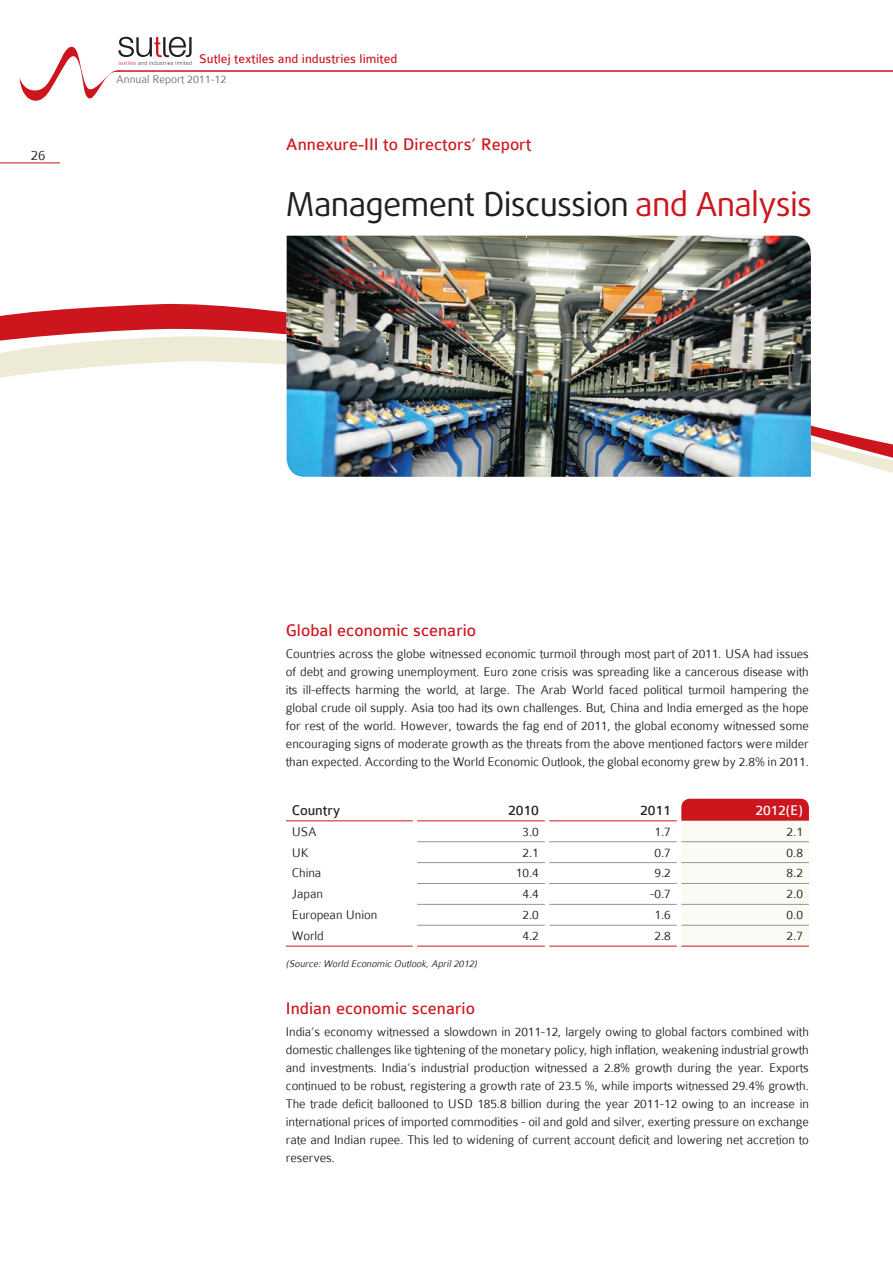
<style>
.page{position:relative;width:893px;height:1264px;background:#fff}
.page>*{position:absolute;margin:0;border:0;box-sizing:border-box;transform-origin:0 0}
.t1{font:33px "Daxline Pro";letter-spacing:-.02em;color:#231f20}
.t2{font:18px "Colaborate";color:#cd151d}
.t3{font:15px "Colaborate";letter-spacing:-.005em;color:#231f20}
.t4{font:15px "Colaborate";color:#fff}
.t5{font:300 15px "Colaborate";color:#231f20}
.t6{font:300 13.5px/18px "Colaborate";letter-spacing:-.005em;color:#231f20;text-align:justify}
.t7{font:13.5px "Colaborate";color:#cd151d}
.t8{font:300 12px "Colaborate";color:#6c6d70}
.t9{font:italic 300 10.5px "Colaborate";color:#231f20}
.s1{color:#cd151d}
</style>
<div class="page">
<svg style="left:0;top:235px;width:893px;height:238px"></svg>
<svg style="left:681px;top:798px;width:128px;height:128px"></svg>
<hr style="left:681px;top:841px;width:128px;height:1px;background:#939598">
<hr style="left:681px;top:862px;width:128px;height:1px;background:#939598">
<hr style="left:681px;top:883px;width:128px;height:1px;background:#939598">
<hr style="left:681px;top:903px;width:128px;height:1px;background:#939598">
<hr style="left:681px;top:924px;width:128px;height:1px;background:#939598">
<hr style="left:549px;top:883px;width:128px;height:1px;background:#939598">
<hr style="left:549px;top:903px;width:128px;height:1px;background:#939598">
<hr style="left:549px;top:924px;width:128px;height:1px;background:#939598">
<hr style="left:417px;top:883px;width:128px;height:1px;background:#939598">
<hr style="left:417px;top:903px;width:128px;height:1px;background:#939598">
<hr style="left:417px;top:924px;width:128px;height:1px;background:#939598">
<hr style="left:286px;top:820px;width:127px;height:1px;background:#cd151d">
<hr style="left:286px;top:945px;width:127px;height:1px;background:#cd151d">
<hr style="left:417px;top:945px;width:128px;height:1px;background:#cd151d">
<hr style="left:549px;top:945px;width:128px;height:1px;background:#cd151d">
<hr style="left:681px;top:945px;width:128px;height:1px;background:#cd151d">
<hr style="left:417px;top:820px;width:128px;height:1px;background:#cd151d">
<hr style="left:549px;top:820px;width:128px;height:1px;background:#cd151d">
<hr style="left:417px;top:841px;width:128px;height:1px;background:#939598">
<hr style="left:417px;top:862px;width:128px;height:1px;background:#939598">
<hr style="left:549px;top:841px;width:128px;height:1px;background:#939598">
<hr style="left:549px;top:862px;width:128px;height:1px;background:#939598">
<img style="left:287px;top:236px;width:524px;height:241px">
<hr style="left:118px;top:70px;width:775px;height:2px;background:#cd151d">
<svg style="left:20px;top:37px;width:172px;height:64px"></svg>
<hr style="left:0;top:162px;width:60px;height:1px;background:#cd151d">
<p class="t5" style="left:31px;top:147px;width:16px">26</p>
<p class="t7" style="left:199px;top:52px;width:200px">Sutlej textiles and industries limited</p>
<p class="t8" style="left:116px;top:73px;width:112px">Annual Report 2011-12</p>
<p class="t2" style="left:286px;top:135px;width:247px">Annexure-III to Directors’ Report</p>
<p class="t1" style="left:286px;top:182px;width:528px">Management Discussion <span class="s1">and Analysis</span></p>
<p class="t2" style="left:286px;top:621px;width:192px">Global economic scenario</p>
<p class="t6" style="left:286px;top:645px;width:525px">Countries across the globe witnessed economic turmoil through most part of 2011. USA had issues of debt and growing unemployment. Euro zone crisis was spreading like a cancerous disease with its ill-effects harming the world, at large. The Arab World faced political turmoil hampering the global crude oil supply. Asia too had its own challenges. But, China and India emerged as the hope for rest of the world. However, towards the fag end of 2011, the global economy witnessed some encouraging signs of moderate growth as the threats from the above mentioned factors were milder than expected. According to the World Economic Outlook, the global economy grew by 2.8% in 2011.</p>
<p class="t3" style="left:292px;top:802px;width:50px">Country</p>
<p class="t3" style="left:508px;top:802px;width:32px">2010</p>
<p class="t3" style="left:640px;top:802px;width:32px">2011</p>
<p class="t4" style="left:755px;top:802px;width:49px">2012(E)</p>
<p class="t6" style="left:292px;top:822px;width:26px">USA</p>
<p class="t6" style="left:522px;top:822px;width:18px">3.0</p>
<p class="t6" style="left:655px;top:822px;width:18px">1.7</p>
<p class="t6" style="left:787px;top:822px;width:18px">2.1</p>
<p class="t6" style="left:292px;top:843px;width:19px">UK</p>
<p class="t6" style="left:522px;top:843px;width:18px">2.1</p>
<p class="t6" style="left:655px;top:843px;width:18px">0.7</p>
<p class="t6" style="left:787px;top:843px;width:18px">0.8</p>
<p class="t6" style="left:292px;top:864px;width:31px">China</p>
<p class="t6" style="left:516px;top:864px;width:24px">10.4</p>
<p class="t6" style="left:655px;top:864px;width:18px">9.2</p>
<p class="t6" style="left:787px;top:864px;width:18px">8.2</p>
<p class="t6" style="left:292px;top:885px;width:33px">Japan</p>
<p class="t6" style="left:522px;top:885px;width:18px">4.4</p>
<p class="t6" style="left:650px;top:885px;width:22px">-0.7</p>
<p class="t6" style="left:787px;top:885px;width:18px">2.0</p>
<p class="t6" style="left:292px;top:906px;width:87px">European Union</p>
<p class="t6" style="left:522px;top:906px;width:18px">2.0</p>
<p class="t6" style="left:655px;top:906px;width:18px">1.6</p>
<p class="t6" style="left:787px;top:906px;width:18px">0.0</p>
<p class="t6" style="left:292px;top:926px;width:33px">World</p>
<p class="t6" style="left:522px;top:926px;width:18px">4.2</p>
<p class="t6" style="left:655px;top:926px;width:18px">2.8</p>
<p class="t6" style="left:787px;top:926px;width:18px">2.7</p>
<p class="t9" style="left:286px;top:958px;width:195px">(Source:World Economic Outlook,April2012)</p>
<p class="t2" style="left:286px;top:998px;width:191px">Indian economic scenario</p>
<p class="t6" style="left:286px;top:1022px;width:525px">India’s economy witnessed a slowdown in 2011-12, largely owing to global factors combined with domestic challenges like tightening of the monetary policy, high inflation, weakening industrial growth and investments. India’s industrial production witnessed a 2.8% growth during the year. Exports continued to be robust, registering a growth rate of 23.5 %, while imports witnessed 29.4% growth.<br>The trade deficit ballooned to USD 185.8 billion during the year 2011-12 owing to an increase in international prices of imported commodities - oil and gold and silver, exerting pressure on exchange rate and Indian rupee. This led to widening of current account deficit and lowering net accretion to reserves.</p>
</div>
